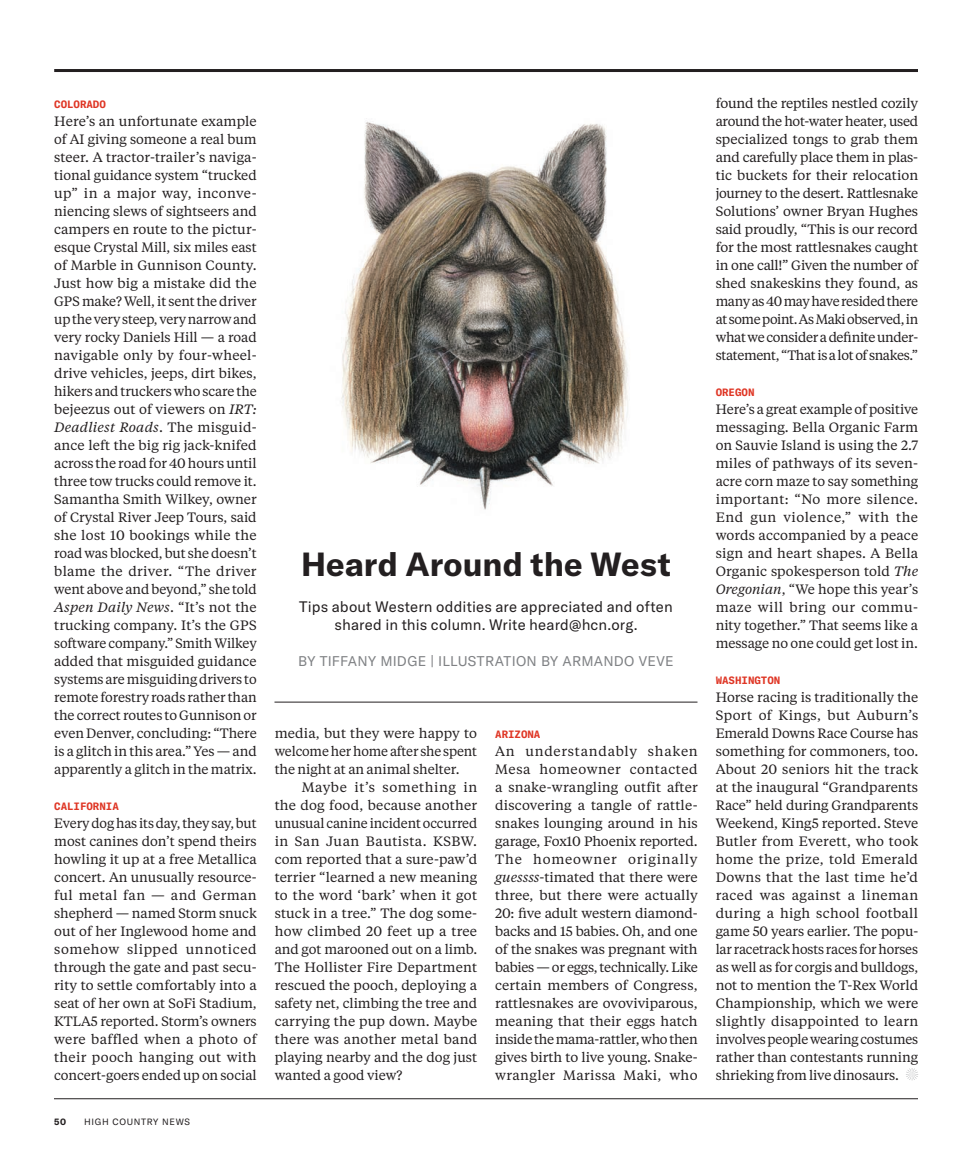
<style>
.page{position:relative;width:972px;height:1175px;background:#fff}
.page>*{position:absolute;margin:0;border:0;box-sizing:border-box;transform-origin:0 0}
.t1{font:700 33px "GT America";letter-spacing:.005em;color:#231f20}
.t2{font:15px/18px "GT America";letter-spacing:.01em;color:#231f20;text-align:center}
.t3{font:13.8px "GT America";letter-spacing:.02em;color:#808285}
.t4{font:13.5px/18px "Tiempos Text";letter-spacing:-.005em;color:#231f20;text-align:justify}
.t5{font:700 10.5px "GT America Mono";letter-spacing:-.005em;color:#df3625}
.t6{font:9px "GT America";letter-spacing:.075em;color:#231f20}
.t7{font:700 9px "GT America";color:#231f20}
.s1{font-style:italic}
</style>
<div class="page">
<svg style="left:906px;top:1068px;width:12px;height:12px"></svg>
<hr style="left:274px;top:702px;width:423px;height:1px;background:#231f20">
<hr style="left:54px;top:69px;width:864px;height:3px;background:#231f20">
<hr style="left:54px;top:1098px;width:864px;height:1px;background:#231f20">
<img style="left:341px;top:122px;width:287px;height:388px">
<p class="t5" style="left:54px;top:98px;width:53px">COLORADO</p>
<p class="t4" style="left:54px;top:112px;width:204px">Here’s an unfortunate example of AI giving someone a real bum steer. A tractor-trailer’s naviga&shy;tional guidance system “trucked up” in a major way, inconve&shy;niencing slews of sightseers and campers en route to the pictur&shy;esque Crystal Mill, six miles east of Marble in Gunnison County.<br>Just how big a mistake did the GPS make? Well, it sent the driver up the very steep, very narrow and very rocky Daniels Hill — a road navigable only by four-wheel&shy;drive vehicles, jeeps, dirt bikes, hikers and truckers who scare the bejeezus out of viewers on <span class="s1">IRT:<br>Deadliest Roads</span>. The misguid&shy;ance left the big rig jack-knifed across the road for 40 hours until three tow trucks could remove it.<br>Samantha Smith Wilkey, owner of Crystal River Jeep Tours, said she lost 10 bookings while the road was blocked, but she doesn’t blame the driver. “The driver went above and beyond,” she told <span class="s1">Aspen Daily News</span>. “It’s not the trucking company. It’s the GPS software company.” Smith Wilkey added that misguided guidance systems are misguiding drivers to remote forestry roads rather than the correct routes to Gunnison or even Denver, concluding: “There is a glitch in this area.” Yes — and apparently a glitch in the matrix.</p>
<p class="t5" style="left:54px;top:800px;width:66px">CALIFORNIA</p>
<p class="t4" style="left:54px;top:814px;width:204px">Every dog has its day, they say, but most canines don’t spend theirs howling it up at a free Metallica concert. An unusually resource&shy;ful metal fan — and German shepherd — named Storm snuck out of her Inglewood home and somehow slipped unnoticed through the gate and past secu&shy;rity to settle comfortably into a seat of her own at SoFi Stadium, KTLA5 reported. Storm’s owners were baffled when a photo of their pooch hanging out with concert-goers ended up on social</p>
<p class="t7" style="left:54px;top:1116px;width:14px">50</p>
<p class="t6" style="left:84px;top:1117px;width:107px">HIGH COUNTRY NEWS</p>
<h1 class="t1" style="left:301px;top:544px;width:371px">Heard Around the West</h1>
<p class="t2" style="left:299px;top:598px;width:375px">Tips about Western oddities are appreciated and often shared in this column. Write heard@hcn.org.</p>
<p class="t3" style="left:298px;top:653px;width:377px">BY TIFFANY MIDGE | ILLUSTRATION BY ARMANDO VEVE</p>
<p class="t4" style="left:275px;top:724px;width:204px">media, but they were happy to welcome her home after she spent the night at an animal shelter.</p>
<p class="t4" style="left:275px;top:778px;width:204px;text-indent:27px">Maybe it’s something in the dog food, because another unusual canine incident occurred in San Juan Bautista. KSBW. com reported that a sure-paw’d terrier “learned a new meaning to the word ‘bark’ when it got stuck in a tree.” The dog some&shy;how climbed 20 feet up a tree and got marooned out on a limb.<br>The Hollister Fire Department rescued the pooch, deploying a safety net, climbing the tree and carrying the pup down. Maybe there was another metal band playing nearby and the dog just wanted a good view?</p>
<p class="t5" style="left:495px;top:728px;width:47px">ARIZONA</p>
<p class="t4" style="left:495px;top:742px;width:204px">An understandably shaken Mesa homeowner contacted a snake-wrangling outfit after discovering a tangle of rattle&shy;snakes lounging around in his garage, Fox10 Phoenix reported.<br>The homeowner originally <span class="s1">guessss</span>-timated that there were three, but there were actually 20: five adult western diamond&shy;backs and 15 babies. Oh, and one of the snakes was pregnant with babies — or eggs, technically. Like certain members of Congress, rattlesnakes are ovoviviparous, meaning that their eggs hatch inside the mama-rattler, who then gives birth to live young. Snake&shy;wrangler Marissa Maki, who</p>
<p class="t4" style="left:716px;top:94px;width:204px">found the reptiles nestled cozily around the hot-water heater, used specialized tongs to grab them and carefully place them in plas&shy;tic buckets for their relocation journey to the desert. Rattlesnake Solutions’ owner Bryan Hughes said proudly, “This is our record for the most rattlesnakes caught in one call!” Given the number of shed snakeskins they found, as many as 40 may have resided there at some point. As Maki observed, in what we consider a definite under&shy;statement, “That is a lot of snakes.”</p>
<p class="t5" style="left:716px;top:386px;width:40px">OREGON</p>
<p class="t4" style="left:716px;top:400px;width:204px">Here’s a great example of positive messaging. Bella Organic Farm on Sauvie Island is using the 2.7 miles of pathways of its seven&shy;acre corn maze to say something important: “No more silence.<br>End gun violence,” with the words accompanied by a peace sign and heart shapes. A Bella Organic spokesperson told <span class="s1">The Oregonian</span>, “We hope this year’s maze will bring our commu&shy;nity together.” That seems like a message no one could get lost in.</p>
<p class="t5" style="left:716px;top:674px;width:66px">WASHINGTON</p>
<p class="t4" style="left:716px;top:688px;width:204px">Horse racing is traditionally the Sport of Kings, but Auburn’s Emerald Downs Race Course has something for commoners, too.<br>About 20 seniors hit the track at the inaugural “Grandparents Race” held during Grandparents Weekend, King5 reported. Steve Butler from Everett, who took home the prize, told Emerald Downs that the last time he’d raced was against a lineman during a high school football game 50 years earlier. The popu&shy;lar racetrack hosts races for horses as well as for corgis and bulldogs, not to mention the T-Rex World Championship, which we were slightly disappointed to learn involves people wearing costumes rather than contestants running shrieking from live dinosaurs.</p>
</div>
